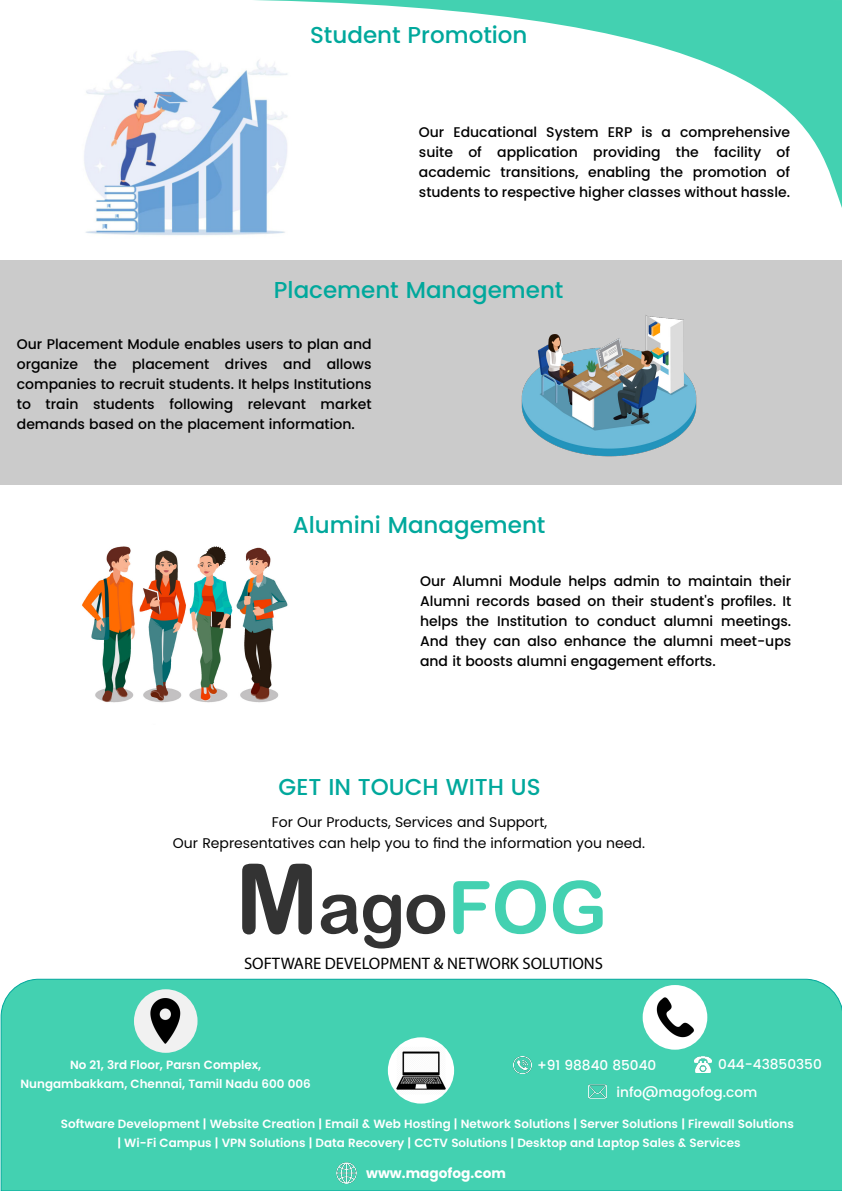
<style>
.page{position:relative;width:842px;height:1191px;background:#fff}
.page>*{position:absolute;margin:0;border:0;box-sizing:border-box;transform-origin:0 0}
.t1{font:72.8px "Arial Rounded MT Bold";color:#333}
.t2{font:500 23px "Poppins";color:#00a89c}
.t3{font:16.7px "Myriad Pro";color:#000}
.t4{font:500 14px/20px "Poppins";color:#000;text-align:justify}
.t5{font:14px/21.1px "Poppins";color:#000;text-align:center}
.t6{font:500 13.7px/26.4px "Poppins";color:#fff}
.t7{font:700 13.7px "Poppins";color:#fff}
.t8{font:600 11.9px/19.1px "Poppins";color:#fff;text-align:center}
.s1{font-size:97.2px}
.s2{color:#43d1b1}
</style>
<div class="page">
<img style="left:82px;top:546px;width:206px;height:157px">
<div style="left:0;top:978px;width:842px;height:213px;background:#43d1b1"></div>
<div style="left:0;top:261px;width:842px;height:224px;background:#cbcbcb"></div>
<svg style="left:254px;top:0;width:588px;height:208px"></svg>
<img style="left:514px;top:1056px;width:18px;height:18px">
<img style="left:521px;top:315px;width:176px;height:142px">
<div style="left:134px;top:989px;width:64px;height:63px;background:#f1f1f1;border-radius:50%"></div>
<img style="left:143px;top:998px;width:46px;height:46px">
<div style="left:388px;top:1037px;width:66px;height:66px;background:#fff;border-radius:50%"></div>
<img style="left:397px;top:1046px;width:48px;height:48px">
<img style="left:84px;top:49px;width:221px;height:187px">
<div style="left:643px;top:985px;width:64px;height:64px;background:#fff;border-radius:50%"></div>
<img style="left:656px;top:997px;width:38px;height:40px">
<img style="left:589px;top:1082px;width:18px;height:18px">
<img style="left:336px;top:1162px;width:20px;height:21px">
<img style="left:694px;top:1055px;width:17px;height:17px">
<h2 class="t2" style="left:310px;top:22px;width:219px">Student Promotion</h2>
<p class="t4" style="left:419px;top:122px;width:373px">Our Educational System ERP is a comprehensive suite of application providing the facility of academic transitions, enabling the promotion of students to respective higher classes without hassle.</p>
<h2 class="t2" style="left:274px;top:276px;width:291px">Placement Management</h2>
<p class="t4" style="left:17px;top:334px;width:356px">Our Placement Module enables users to plan and organize the placement drives and allows companies to recruit students. It helps Institutions to train students following relevant market demands based on the placement information.</p>
<h2 class="t2" style="left:293px;top:512px;width:254px">Alumini Management</h2>
<p class="t4" style="left:420px;top:571px;width:373px">Our Alumni Module helps admin to maintain their Alumni records based on their student's profiles. It helps the Institution to conduct alumni meetings.<br>And they can also enhance the alumni meet-ups and it boosts alumni engagement efforts.</p>
<h2 class="t2" style="left:279px;top:773px;width:263px">GET IN TOUCH WITH US</h2>
<p class="t5" style="left:173px;top:811px;width:473px">For Our Products, Services and Support,<br>Our Representatives can help you to find the information you need.</p>
<h1 class="t1" style="left:235px;top:864px;width:374px"><span class="s1">M</span>ago<span class="s2">FOG</span></h1>
<p class="t3" style="left:244px;top:953px;width:361px">SOFTWARE DEVELOPMENT &amp; NETWORK SOLUTIONS</p>
<p class="t6" style="left:718px;top:1051px;width:105px">044-43850350</p>
<p class="t6" style="left:616px;top:1052px;width:142px;text-indent:-79px">+91 98840 85040 info@magofog.com</p>
<p class="t8" style="left:21px;top:1055px;width:292px">No 21, 3rd Floor, Parsn Complex,<br>Nungambakkam, Chennai, Tamil Nadu 600 006</p>
<p class="t8" style="left:61px;top:1114px;width:735px">Software Development | Website Creation | Email &amp; Web Hosting | Network Solutions | Server Solutions | Firewall Solutions | Wi-Fi Campus | VPN Solutions | Data Recovery | CCTV Solutions | Desktop and Laptop Sales &amp; Services</p>
<p class="t7" style="left:366px;top:1165px;width:141px">www.magofog.com</p>
</div>
